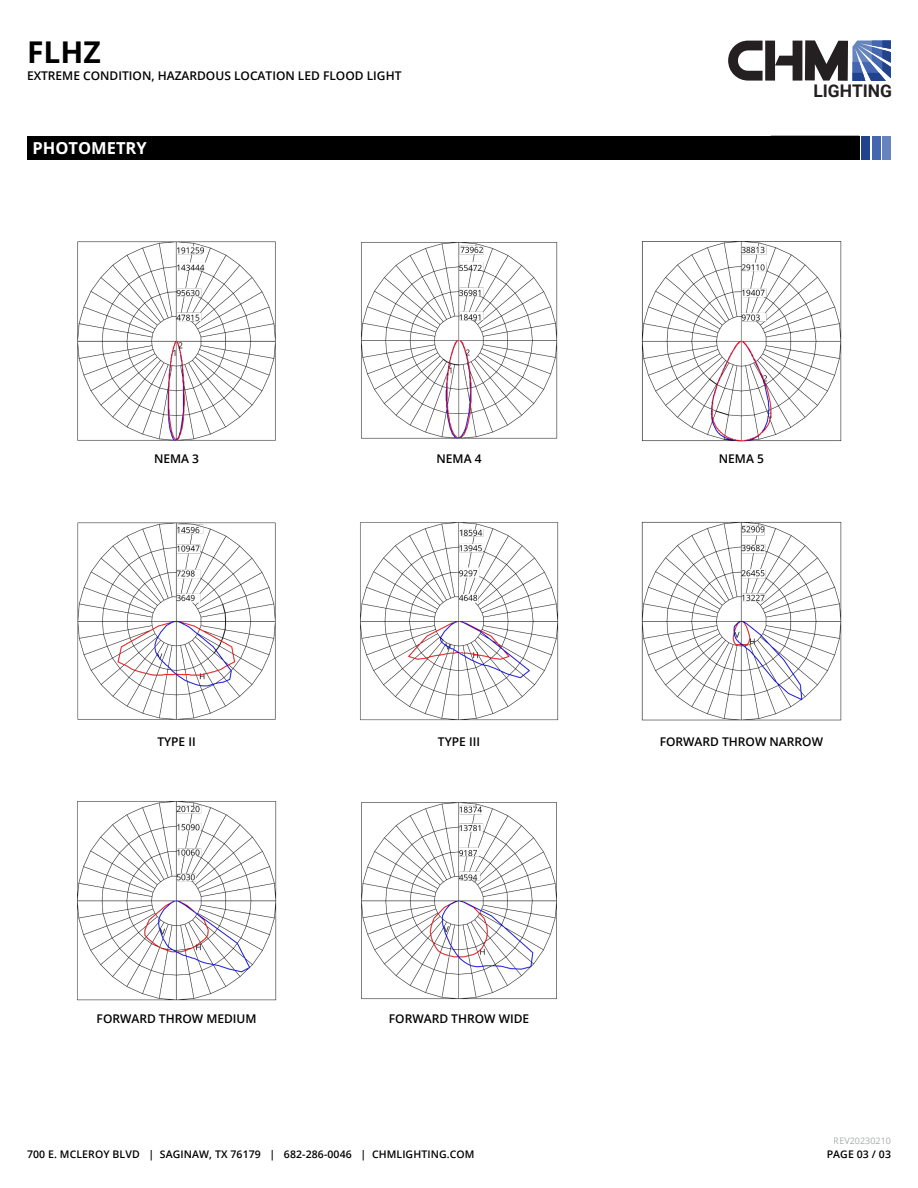
<style>
.page{position:relative;width:918px;height:1188px;background:#fff}
.page>*{position:absolute;margin:0;border:0;box-sizing:border-box;transform-origin:0 0}
.t1{font:700 30px "Open Sans";color:#000}
.t2{font:700 17.4px "Roboto";color:#241f21}
.t3{font:700 16.5px "Open Sans";color:#fff}
.t4{font:600 12px "Open Sans";color:#000}
.t5{font:600 10.5px "Open Sans";letter-spacing:.01em;color:#000}
.t6{font:9px "Open Sans";color:#939598}
</style>
<div class="page">
<div style="left:862px;top:136px;width:8px;height:23px;background:#21428c"></div>
<div style="left:872px;top:136px;width:8px;height:23px;background:#4566b0"></div>
<div style="left:883px;top:136px;width:8px;height:23px;background:#6685bf"></div>
<svg style="left:728px;top:40px;width:163px;height:41px"></svg>
<div style="left:786px;top:136px;width:73px;height:23px;background:#000"></div>
<div style="left:27px;top:136px;width:512px;height:23px;background:#000"></div>
<div style="left:538px;top:136px;width:248px;height:23px;background:#000"></div>
<img style="left:361px;top:802px;width:196px;height:198px">
<img style="left:77px;top:241px;width:199px;height:200px">
<img style="left:361px;top:242px;width:197px;height:197px">
<img style="left:642px;top:241px;width:200px;height:201px">
<img style="left:77px;top:801px;width:200px;height:200px">
<img style="left:77px;top:522px;width:199px;height:198px">
<img style="left:641px;top:521px;width:201px;height:200px">
<img style="left:360px;top:522px;width:199px;height:199px">
<h1 class="t1" style="left:27px;top:32px;width:75px">FLHZ</h1>
<p class="t4" style="left:27px;top:67px;width:376px">EXTREME CONDITION, HAZARDOUS LOCATION LED FLOOD LIGHT</p>
<h3 class="t3" style="left:32px;top:136px;width:116px">PHOTOMETRY</h3>
<p class="t4" style="left:154px;top:451px;width:47px">NEMA 3</p>
<p class="t4" style="left:437px;top:451px;width:47px">NEMA 4</p>
<p class="t4" style="left:157px;top:733px;width:40px">TYPE II</p>
<p class="t4" style="left:438px;top:733px;width:44px">TYPE III</p>
<p class="t4" style="left:97px;top:1011px;width:161px">FORWARD THROW MEDIUM</p>
<p class="t4" style="left:389px;top:1011px;width:142px">FORWARD THROW WIDE</p>
<h2 class="t2" style="left:813px;top:79px;width:80px">LIGHTING</h2>
<p class="t4" style="left:719px;top:451px;width:47px">NEMA 5</p>
<p class="t4" style="left:660px;top:733px;width:165px">FORWARD THROW NARROW</p>
<p class="t6" style="left:834px;top:1135px;width:59px">REV20230210</p>
<p class="t5" style="left:27px;top:1147px;width:449px">700 E. MCLEROY BLVD | SAGINAW, TX 76179 | 682-286-0046 | CHMLIGHTING.COM</p>
<p class="t5" style="left:827px;top:1147px;width:66px">PAGE 03 / 03</p>
</div>
